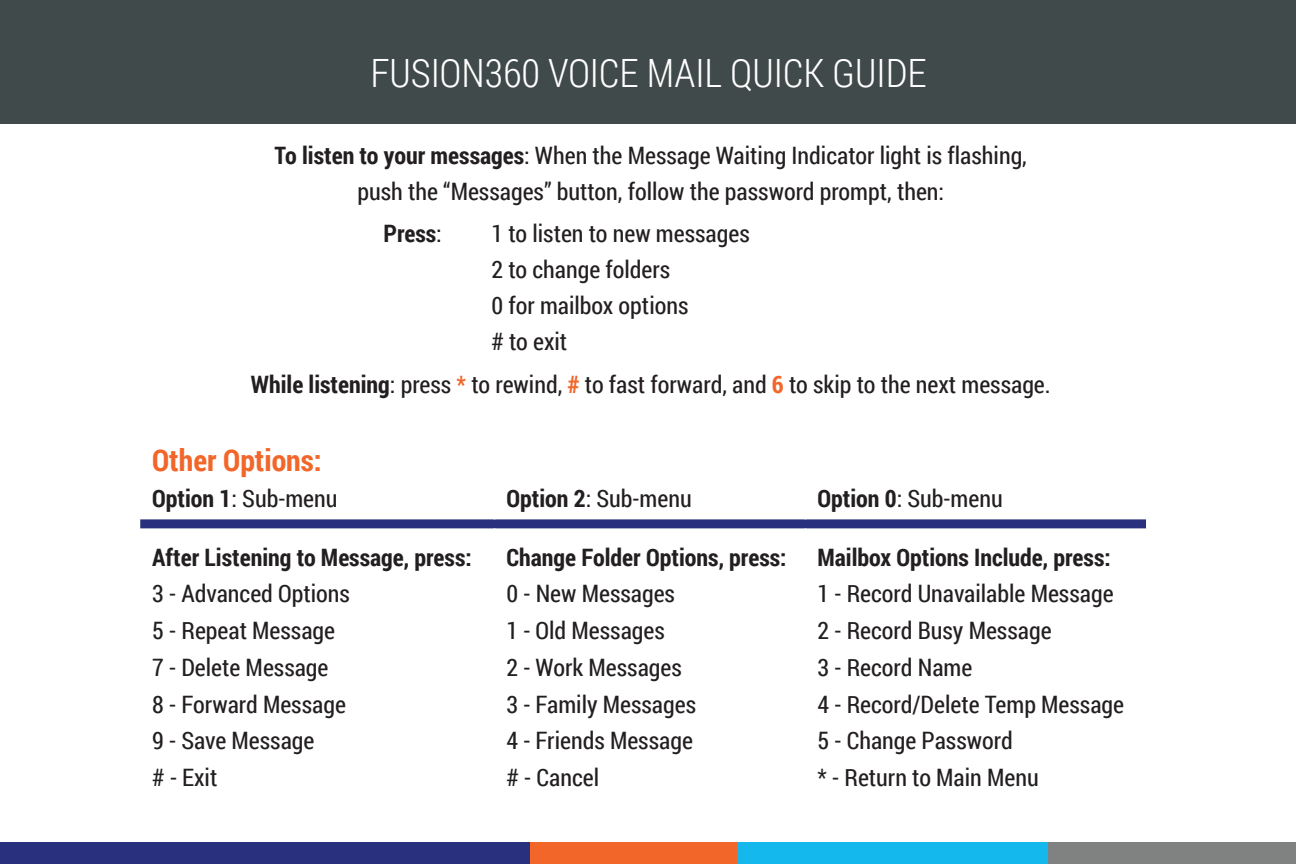
<style>
.page{position:relative;width:1296px;height:864px;background:#fff}
.page>*{position:absolute;margin:0;border:0;box-sizing:border-box;transform-origin:0 0}
.FUS_Case_Study{font:300 39px "Roboto Condensed";color:#fff}
.FUS_Body_Copy{font:700 30px "Roboto Condensed";color:#f2662a}
.FUS_Body_Copy-2{font:24px/36px "Roboto Condensed";color:#231f20;text-align:center}
.FUS_Body_Copy-3{font:700 24px "Roboto Condensed";color:#231f20}
.s1{font-weight:700}
.s2{font-weight:400}
.s3{font-weight:700;color:#f2662a}
</style>
<div class="page">
<div style="left:0;top:842px;width:530px;height:22px;background:#29307d"></div>
<div style="left:530px;top:842px;width:208px;height:22px;background:#f2662a"></div>
<div style="left:738px;top:842px;width:311px;height:22px;background:#15b8ec"></div>
<div style="left:1049px;top:842px;width:247px;height:22px;background:#808181"></div>
<div style="left:0;top:0;width:1296px;height:123px;background:#414a4a"></div>
<svg style="left:140px;top:519px;width:1006px;height:9px;background:#323982"></svg>
<p class="FUS_Case_Study" style="left:371px;top:46px;width:557px">FUSION360 VOICE MAIL QUICK GUIDE</p>
<p class="FUS_Body_Copy-2" style="left:275px;top:136px;width:754px"><span class="s1">To listen to your messages</span>: When the Message Waiting Indicator light is flashing, push the “Messages” button, follow the password prompt, then:</p>
<p class="FUS_Body_Copy-3" style="left:383px;top:217px;width:60px">Press<span class="s2">:</span></p>
<p class="FUS_Body_Copy-2" style="left:491px;top:215px;width:260px;text-align:left">1 to listen to new messages<br>2 to change folders<br>0 for mailbox options<br># to exit</p>
<p class="FUS_Body_Copy-2" style="left:251px;top:366px;width:801px"><span class="s1">While listening</span>: press <span class="s3">*</span> to rewind, <span class="s3">#</span> to fast forward, and <span class="s3">6</span> to skip to the next message.</p>
<p class="FUS_Body_Copy" style="left:152px;top:439px;width:171px">Other Options:</p>
<p class="FUS_Body_Copy-2" style="left:152px;top:480px;width:187px"><span class="s1">Option 1</span>: Sub-menu</p>
<p class="FUS_Body_Copy-2" style="left:506px;top:480px;width:187px"><span class="s1">Option 2</span>: Sub-menu</p>
<p class="FUS_Body_Copy-2" style="left:818px;top:480px;width:187px"><span class="s1">Option 0</span>: Sub-menu</p>
<p class="FUS_Body_Copy-3" style="left:152px;top:540px;width:321px">After Listening to Message, press:</p>
<p class="FUS_Body_Copy-2" style="left:152px;top:575px;width:199px">3 - Advanced Options</p>
<p class="FUS_Body_Copy-2" style="left:152px;top:612px;width:184px">5 - Repeat Message</p>
<p class="FUS_Body_Copy-2" style="left:152px;top:648px;width:178px">7 - Delete Message</p>
<p class="FUS_Body_Copy-2" style="left:152px;top:685px;width:195px">8 - Forward Message</p>
<p class="FUS_Body_Copy-2" style="left:152px;top:722px;width:164px">9 - Save Message</p>
<p class="FUS_Body_Copy-2" style="left:152px;top:759px;width:67px"># - Exit</p>
<p class="FUS_Body_Copy-3" style="left:506px;top:540px;width:282px">Change Folder Options, press:</p>
<p class="FUS_Body_Copy-2" style="left:506px;top:575px;width:170px">0 - New Messages</p>
<p class="FUS_Body_Copy-2" style="left:506px;top:612px;width:160px">1 - Old Messages</p>
<p class="FUS_Body_Copy-2" style="left:506px;top:648px;width:177px">2 - Work Messages</p>
<p class="FUS_Body_Copy-2" style="left:506px;top:685px;width:191px">3 - Family Messages</p>
<p class="FUS_Body_Copy-2" style="left:506px;top:722px;width:188px">4 - Friends Message</p>
<p class="FUS_Body_Copy-2" style="left:506px;top:759px;width:94px"># - Cancel</p>
<p class="FUS_Body_Copy-3" style="left:818px;top:540px;width:295px">Mailbox Options Include, press:</p>
<p class="FUS_Body_Copy-2" style="left:818px;top:575px;width:298px">1 - Record Unavailable Message</p>
<p class="FUS_Body_Copy-2" style="left:818px;top:612px;width:236px">2 - Record Busy Message</p>
<p class="FUS_Body_Copy-2" style="left:818px;top:648px;width:156px">3 - Record Name</p>
<p class="FUS_Body_Copy-2" style="left:818px;top:685px;width:308px">4 - Record/Delete Temp Message</p>
<p class="FUS_Body_Copy-2" style="left:818px;top:722px;width:197px">5 - Change Password</p>
<p class="FUS_Body_Copy-2" style="left:818px;top:759px;width:223px">* - Return to Main Menu</p>
</div>
